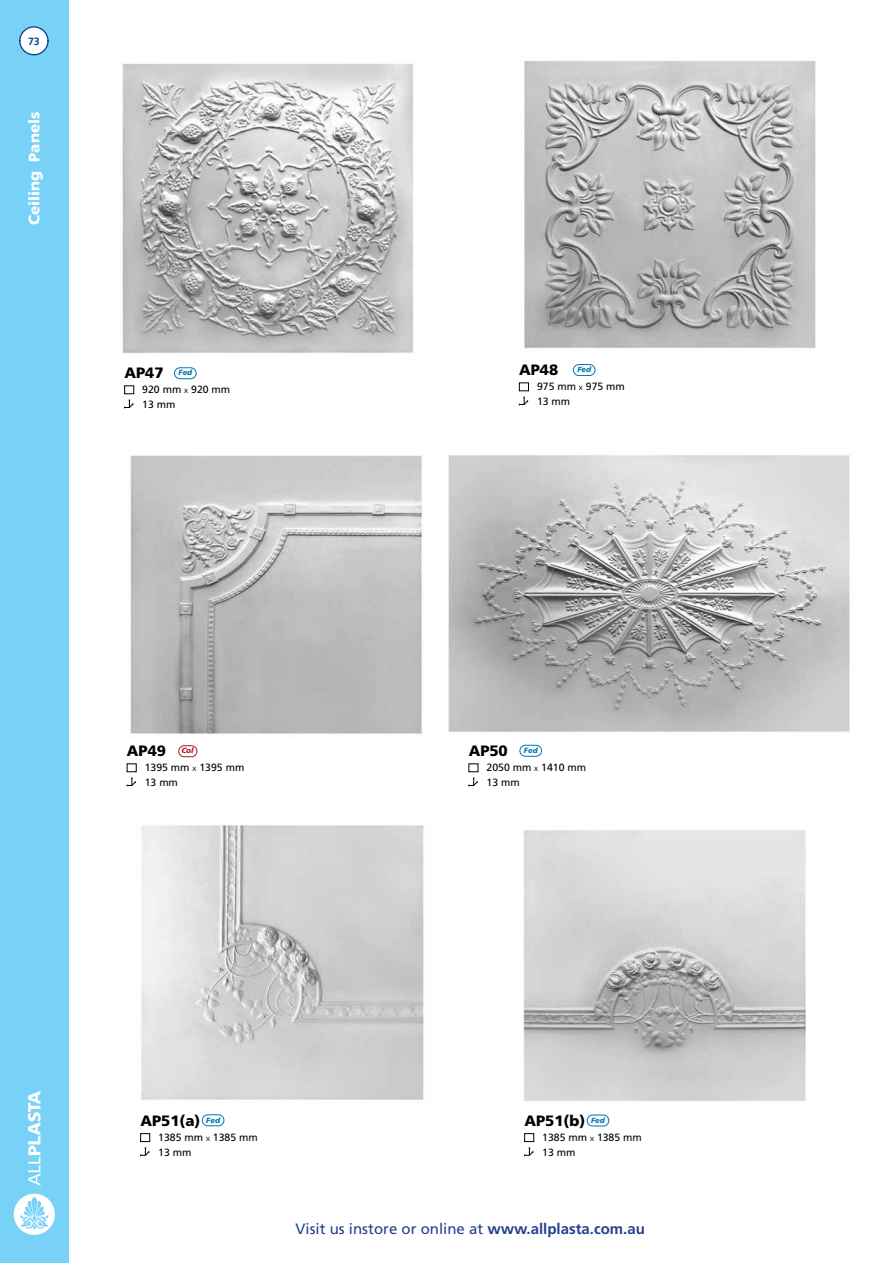
<style>
.page{position:relative;width:893px;height:1263px;background:#fff}
.page>*{position:absolute;margin:0;border:0;box-sizing:border-box;transform-origin:0 0}
.t1{font:15px "Frutiger LT Std";color:#25408f}
.t2{font:900 15px "Frutiger LT Std";color:#000}
.t3{font:900 15px "Frutiger LT Std";color:#fff}
.t4{font:10.5px/15px "Frutiger LT Std";color:#000}
.t5{font:700 10.5px "Frutiger LT Std";color:#0c4595}
.t6{font:italic 900 7.5px "Frutiger LT Std";color:#0077ae}
.t7{font:italic 900 7.5px "Frutiger LT Std";color:#ae1b1f}
.s1{font-size:6px}
.s2{font-weight:700}
</style>
<div class="page">
<div style="left:0;top:0;width:69px;height:1263px;background:#78d2f7"></div>
<svg style="left:28px;top:1091px;width:13px;height:94px"></svg>
<svg style="left:14px;top:1194px;width:41px;height:41px"></svg>
<img style="left:523px;top:830px;width:283px;height:271px">
<img style="left:141px;top:825px;width:283px;height:275px">
<svg style="left:140px;top:1148px;width:10px;height:8px"></svg>
<svg style="left:524px;top:1148px;width:10px;height:8px"></svg>
<div style="left:140px;top:1133px;width:10px;height:9px;border:1px solid #000"></div>
<div style="left:524px;top:1133px;width:10px;height:9px;border:1px solid #000"></div>
<img style="left:448px;top:455px;width:402px;height:277px">
<svg style="left:468px;top:778px;width:10px;height:8px"></svg>
<svg style="left:519px;top:745px;width:23px;height:12px"></svg>
<svg style="left:202px;top:1114px;width:22px;height:12px"></svg>
<svg style="left:587px;top:1115px;width:22px;height:11px"></svg>
<svg style="left:19px;top:26px;width:30px;height:30px"></svg>
<img style="left:524px;top:61px;width:292px;height:288px">
<img style="left:122px;top:63px;width:292px;height:290px">
<svg style="left:127px;top:778px;width:9px;height:8px"></svg>
<img style="left:130px;top:455px;width:293px;height:279px">
<svg style="left:124px;top:400px;width:10px;height:8px"></svg>
<div style="left:124px;top:386px;width:10px;height:8px;border:1px solid #000"></div>
<svg style="left:174px;top:367px;width:22px;height:12px"></svg>
<svg style="left:519px;top:397px;width:9px;height:8px"></svg>
<div style="left:519px;top:383px;width:10px;height:8px;border:1px solid #000"></div>
<svg style="left:573px;top:364px;width:22px;height:12px"></svg>
<svg style="left:178px;top:745px;width:19px;height:12px"></svg>
<p class="t5" style="left:28px;top:35px;width:13px">73</p>
<p class="t3" style="left:25px;top:225px;width:115px;rotate:-90deg">Ceiling Panels</p>
<p class="t6" style="left:178px;top:368px;width:15px">Fed</p>
<p class="t2" style="left:519px;top:361px;width:41px">AP48</p>
<p class="t4" style="left:537px;top:379px;width:89px">975 mm <span class="s1">X</span> 975 mm<br>13 mm</p>
<p class="t6" style="left:577px;top:365px;width:15px">Fed</p>
<p class="t2" style="left:124px;top:364px;width:41px">AP47</p>
<p class="t4" style="left:142px;top:382px;width:89px">920 mm <span class="s1">X</span> 920 mm<br>13 mm</p>
<p class="t2" style="left:127px;top:742px;width:41px">AP49</p>
<p class="t4" style="left:145px;top:760px;width:101px">1395 mm <span class="s1">X</span> 1395 mm<br>13 mm</p>
<p class="t7" style="left:181px;top:746px;width:14px">Col</p>
<p class="t2" style="left:469px;top:742px;width:41px">AP50</p>
<p class="t4" style="left:487px;top:760px;width:101px">2050 mm <span class="s1">X</span> 1410 mm<br>13 mm</p>
<p class="t6" style="left:524px;top:746px;width:15px">Fed</p>
<p class="t2" style="left:140px;top:1112px;width:61px">AP51(a)</p>
<p class="t4" style="left:158px;top:1130px;width:101px">1385 mm <span class="s1">X</span> 1385 mm<br>13 mm</p>
<p class="t2" style="left:524px;top:1112px;width:62px">AP51(b)</p>
<p class="t4" style="left:542px;top:1130px;width:101px">1385 mm <span class="s1">X</span> 1385 mm<br>13 mm</p>
<p class="t6" style="left:206px;top:1115px;width:15px">Fed</p>
<p class="t6" style="left:591px;top:1116px;width:15px">Fed</p>
<p class="t1" style="left:296px;top:1220px;width:351px">Visit us instore or online at <span class="s2">www.allplasta.com.au</span></p>
</div>
